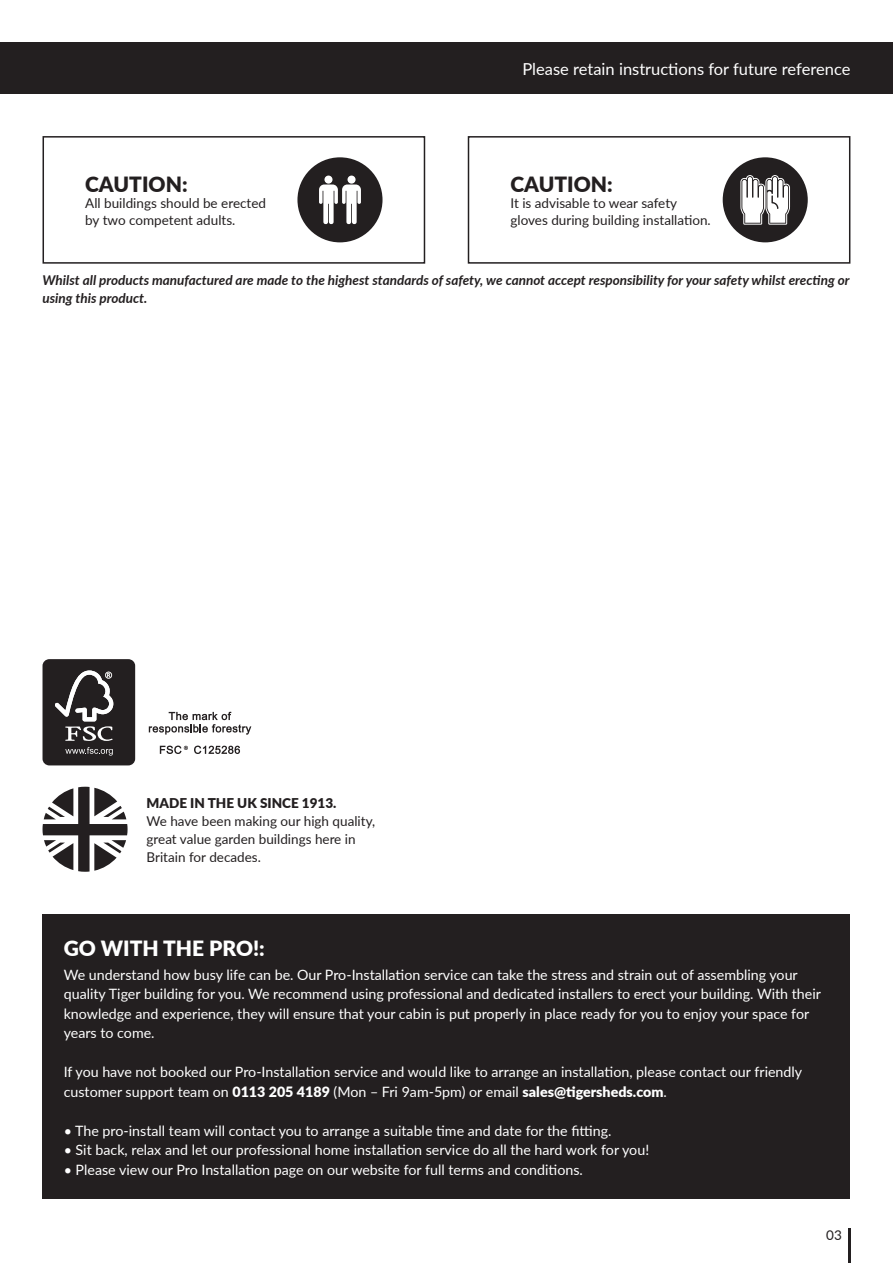
<style>
.page{position:relative;width:893px;height:1263px;background:#fff}
.page>*{position:absolute;margin:0;border:0;box-sizing:border-box;transform-origin:0 0}
.t1{font:900 21px "Lato";color:#231f20}
.t2{font:900 21px "Lato";color:#fff}
.t3{font:16.5px "Lato";color:#fff}
.t4{font:14.25px/19.5px "Lato";color:#fff}
.t5{font:13.5px/16.5px "Lato";color:#231f20}
.t6{font:italic 700 13.5px/18px "Lato";color:#231f20}
.t7{font:900 13.5px "Lato";color:#231f20}
.s1{font-weight:900}
</style>
<div class="page">
<div style="left:0;top:43px;width:893px;height:51px;background:#231f20"></div>
<div style="left:43px;top:136px;width:382px;height:128px;border:2px solid #231f20"></div>
<div style="left:468px;top:136px;width:382px;height:128px;border:2px solid #231f20"></div>
<div style="left:297px;top:157px;width:85px;height:85px;background:#231f20;border-radius:50%"></div>
<svg style="left:319px;top:176px;width:42px;height:49px"></svg>
<div style="left:723px;top:157px;width:85px;height:85px;background:#231f20;border-radius:50%"></div>
<svg style="left:741px;top:175px;width:49px;height:49px;background:#bbbaba"></svg>
<div style="left:43px;top:914px;width:807px;height:285px;background:#231f20"></div>
<svg style="left:43px;top:787px;width:85px;height:85px"></svg>
<div style="left:43px;top:659px;width:92px;height:106px;background:#231f20;border-radius:7px"></div>
<svg style="left:65px;top:747px;width:48px;height:9px"></svg>
<svg style="left:55px;top:670px;width:58px;height:71px"></svg>
<svg style="left:149px;top:712px;width:102px;height:23px"></svg>
<svg style="left:160px;top:745px;width:28px;height:9px"></svg>
<svg style="left:194px;top:745px;width:46px;height:9px"></svg>
<hr style="left:848px;top:1229px;width:2px;height:34px;background:#231f20">
<h1 class="t1" style="left:85px;top:168px;width:104px">CAUTION:</h1>
<p class="t5" style="left:85px;top:195px;width:182px">All buildings should be erected by two competent adults.</p>
<p class="t3" style="left:522px;top:57px;width:329px">Please retain instructions for future reference</p>
<h1 class="t1" style="left:510px;top:168px;width:104px">CAUTION:</h1>
<p class="t5" style="left:510px;top:195px;width:202px">It is advisable to wear safety gloves during building installation.</p>
<p class="t6" style="left:43px;top:271px;width:809px">Whilst all products manufactured are made to the highest standards of safety, we cannot accept responsibility for your safety whilst erecting or using this product.</p>
<p class="t7" style="left:147px;top:792px;width:191px">MADE IN THE UK SINCE 1913.</p>
<p class="t5" style="left:147px;top:811px;width:230px;line-height:18px">We have been making our high quality, great value garden buildings here in<br>Britain for decades.</p>
<h1 class="t2" style="left:64px;top:932px;width:203px">GO WITH THE PRO!:</h1>
<p class="t4" style="left:64px;top:964px;width:759px">We understand how busy life can be. Our Pro-Installation service can take the stress and strain out of assembling your quality Tiger building for you. We recommend using professional and dedicated installers to erect your building. With their knowledge and experience, they will ensure that your cabin is put properly in place ready for you to enjoy your space for years to come.</p>
<p class="t4" style="left:64px;top:1062px;width:740px">If you have not booked our Pro-Installation service and would like to arrange an installation, please contact our friendly customer support team on <span class="s1">0113 205 4189</span> (Mon – Fri 9am-5pm) or email <span class="s1">sales@tigersheds.com</span>.</p>
<p class="t4" style="left:64px;top:1120px;width:549px">• The pro-install team will contact you to arrange a suitable time and date for the fitting.</p>
<p class="t4" style="left:64px;top:1140px;width:587px">• Sit back, relax and let our professional home installation service do all the hard work for you!</p>
<p class="t4" style="left:64px;top:1159px;width:521px">• Please view our Pro Installation page on our website for full terms and conditions.</p>
<p class="t5" style="left:826px;top:1226px;width:17px">03</p>
</div>
